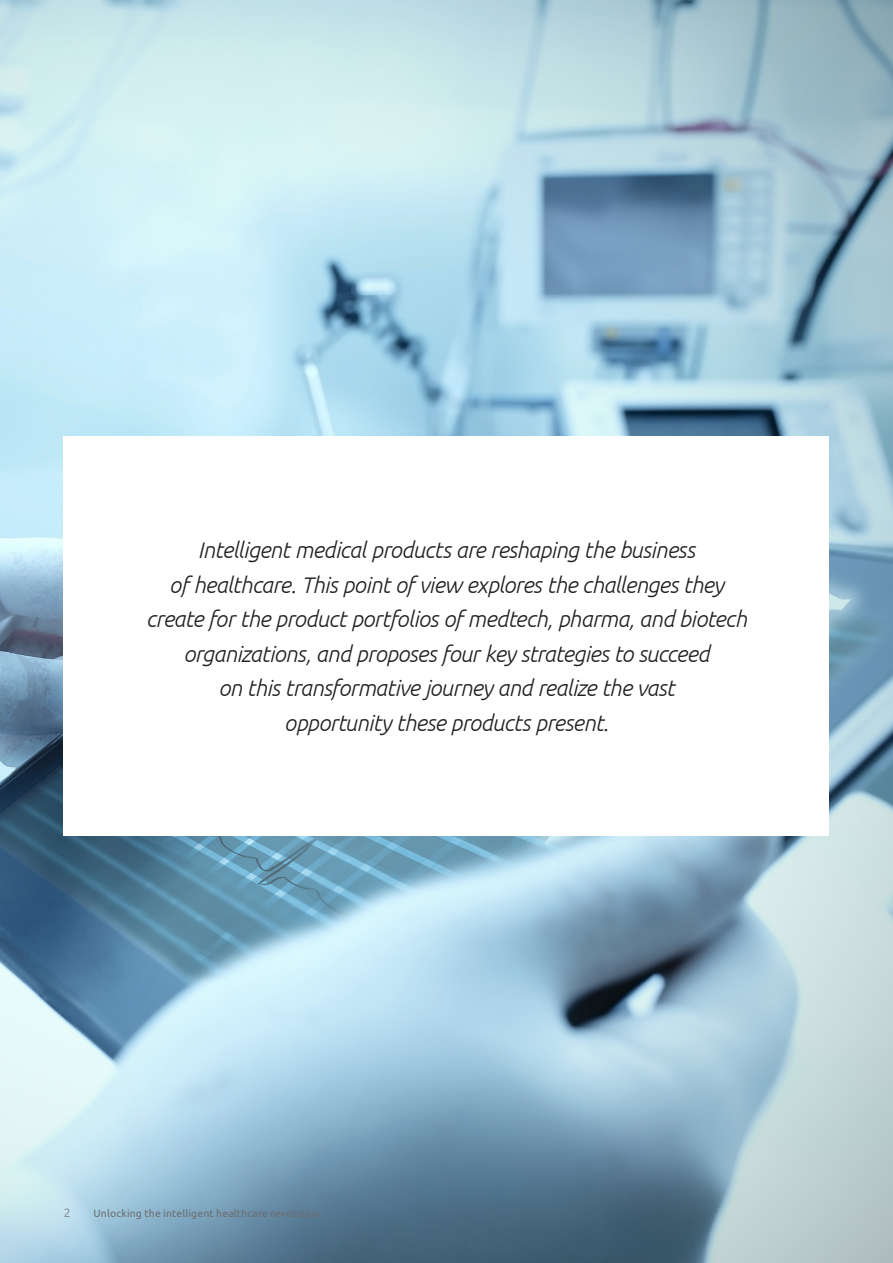
<style>
.page{position:relative;width:893px;height:1263px;background:#fff}
.page>*{position:absolute;margin:0;border:0;box-sizing:border-box;transform-origin:0 0}
.text{font:italic 300 22.5px/34.5px "Ubuntu";letter-spacing:-.02em;color:#231f20;text-align:center}
.t1{font:300 12px "Ubuntu";color:#76787b}
.t2{font:10.5px "Ubuntu";letter-spacing:.01em;color:#6c6d70}
</style>
<div class="page">
<img style="left:0;top:0;width:893px;height:1263px">
<div style="left:64px;top:436px;width:765px;height:400px;background:#fff"></div>
<p class="text" style="left:146px;top:532px;width:602px">Intelligent medical products are reshaping the business<br>of healthcare. This point of view explores the challenges they create for the product portfolios of medtech, pharma, and biotech organizations, and proposes four key strategies to succeed<br>on this transformative journey and realize the vast<br>opportunity these products present.</p>
<p class="t1" style="left:64px;top:1205px;width:8px">2</p>
<p class="t2" style="left:94px;top:1207px;width:229px">Unlocking the intelligent healthcare revolution</p>
</div>
